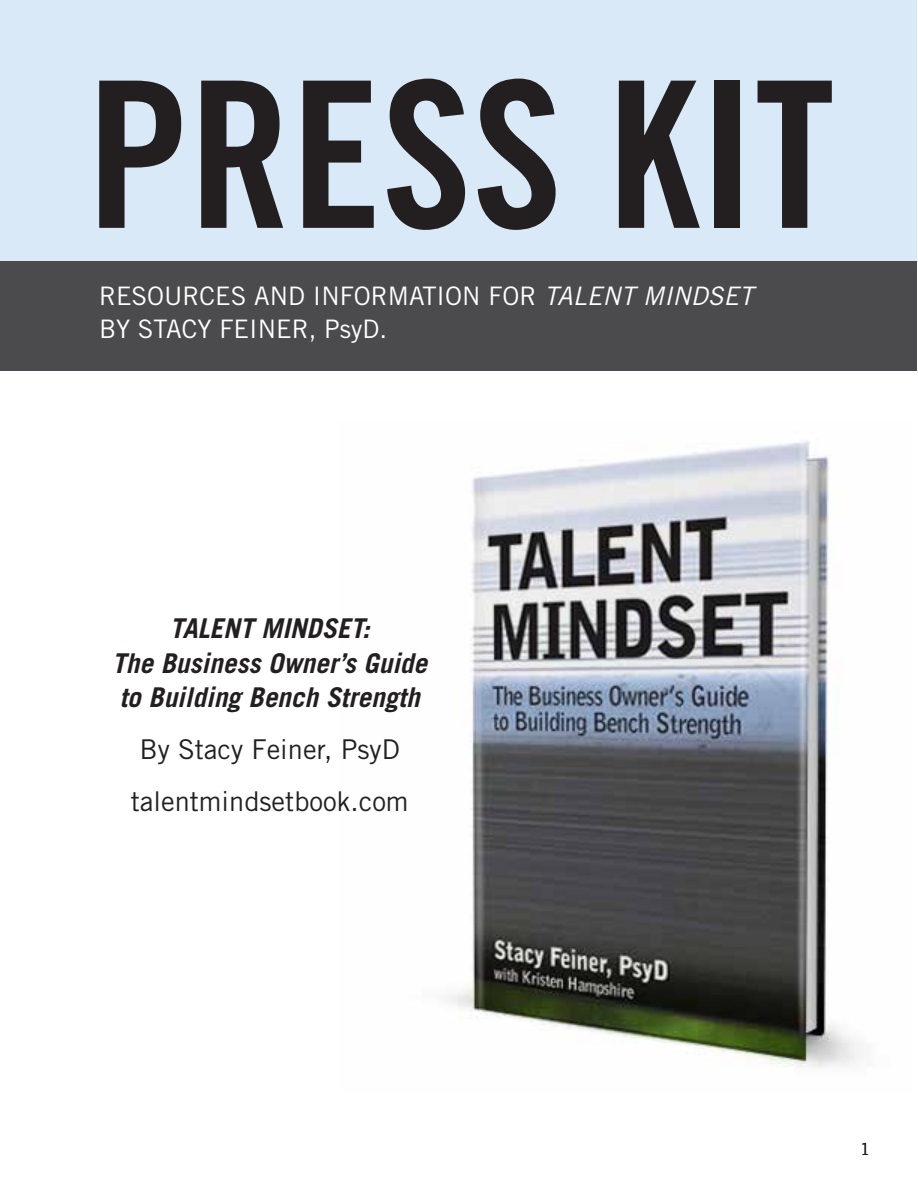
<style>
.page{position:relative;width:918px;height:1188px;background:#fff}
.page>*{position:absolute;margin:0;border:0;box-sizing:border-box;transform-origin:0 0}
.t1{font:204px "Trade Gothic Bold Cond Twenty";color:#231f20}
.t2{font:italic 700 27.3px/34.7px "Trade Gothic";color:#231f20;text-align:center}
.t3{font:27.3px/52.1px "Trade Gothic";color:#231f20;text-align:center}
.t4{font:25.5px/33px "Trade Gothic";color:#fff}
.t5{font:16.5px "Trade Gothic";color:#231f20}
.s1{font-style:italic}
</style>
<div class="page">
<img style="left:447px;top:440px;width:414px;height:627px">
<div style="left:0;top:0;width:916px;height:282px;background:#d9e9f7"></div>
<div style="left:0;top:262px;width:916px;height:109px;background:#4b4a4d"></div>
<h1 class="t1" style="left:87px;top:31px;width:749px">PRESS KIT</h1>
<p class="t4" style="left:99px;top:279px;width:656px">RESOURCES AND INFORMATION FOR <span class="s1">TALENT MINDSET<br></span>BY STACY FEINER, PsyD.</p>
<p class="t2" style="left:112px;top:610px;width:317px">TALENT MINDSET:<br>The Business Owner’s Guide to Building Bench Strength</p>
<p class="t3" style="left:131px;top:723px;width:279px">By Stacy Feiner, PsyD talentmindsetbook.com</p>
<p class="t5" style="left:860px;top:1139px;width:12px">1</p>
</div>
